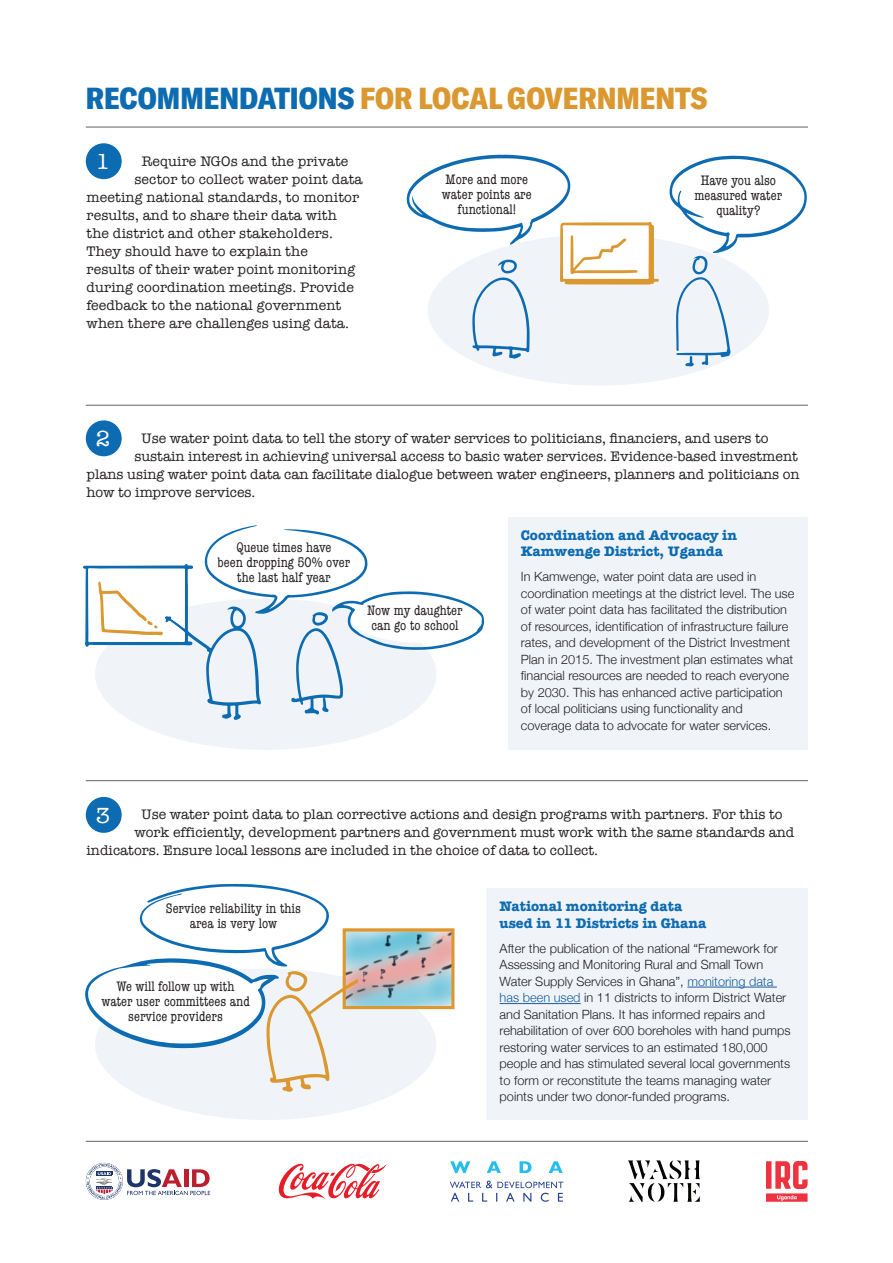
<style>
.page{position:relative;width:893px;height:1263px;background:#fff}
.page>*{position:absolute;margin:0;border:0;box-sizing:border-box;transform-origin:0 0}
.t1{font:900 condensed 30px "GT America";color:#db9830}
.t2{font:22.5px "American Typewriter";color:#fff}
.t3{font:14.25px "American Typewriter";color:#231f20}
.t4{font:condensed 14.25px/15px "American Typewriter";color:#231f20;text-align:center}
.t5{font:700 14.25px/16.5px "American Typewriter";color:#0d6bb1}
.t6{font:300 12.75px/16.5px "Helvetica Neue";color:#231f20}
.s1{color:#0d6bb1}
.s2{color:#175d9e}
</style>
<div class="page">
<div style="left:95px;top:968px;width:341px;height:152px;background:#f0f4f9;border-radius:50%"></div>
<div style="left:95px;top:598px;width:341px;height:152px;background:#f0f4f9;border-radius:50%"></div>
<div style="left:86px;top:143px;width:36px;height:36px;background:#0d6bb1;border-radius:50%"></div>
<div style="left:86px;top:420px;width:36px;height:36px;background:#0d6bb1;border-radius:50%"></div>
<div style="left:86px;top:797px;width:36px;height:36px;background:#0d6bb1;border-radius:50%"></div>
<div style="left:508px;top:517px;width:299px;height:233px;background:#f0f4f9"></div>
<div style="left:487px;top:889px;width:321px;height:231px;background:#f0f4f9"></div>
<hr style="left:687px;top:987px;width:90px;height:1px;background:#175d9e">
<hr style="left:500px;top:1003px;width:81px;height:1px;background:#175d9e">
<hr style="left:86px;top:405px;width:722px;height:1px;background:#636366">
<hr style="left:86px;top:780px;width:722px;height:1px;background:#636366">
<div style="left:766px;top:1193px;width:42px;height:9px;background:#ee333f"></div>
<svg style="left:777px;top:1195px;width:20px;height:5px"></svg>
<svg style="left:775px;top:1161px;width:33px;height:28px"></svg>
<div style="left:766px;top:1161px;width:5px;height:28px;background:#ee333f"></div>
<svg style="left:278px;top:1163px;width:109px;height:36px"></svg>
<svg style="left:86px;top:1163px;width:124px;height:37px"></svg>
<svg style="left:450px;top:1161px;width:20px;height:12px"></svg>
<svg style="left:519px;top:1161px;width:12px;height:12px"></svg>
<svg style="left:549px;top:1161px;width:14px;height:12px"></svg>
<svg style="left:487px;top:1161px;width:14px;height:12px"></svg>
<svg style="left:450px;top:1180px;width:113px;height:22px"></svg>
<svg style="left:628px;top:1160px;width:72px;height:42px"></svg>
<hr style="left:86px;top:1141px;width:722px;height:1px;background:#636366">
<hr style="left:86px;top:127px;width:722px;height:1px;background:#636366">
<div style="left:428px;top:234px;width:341px;height:152px;background:#f0f4f9;border-radius:50%"></div>
<svg style="left:406px;top:155px;width:253px;height:204px"></svg>
<svg style="left:669px;top:156px;width:138px;height:210px"></svg>
<svg style="left:83px;top:525px;width:401px;height:195px"></svg>
<img style="left:358px;top:932px;width:92px;height:73px">
<svg style="left:85px;top:883px;width:273px;height:209px"></svg>
<div style="left:343px;top:928px;width:111px;height:81px;border:3px solid #db9830"></div>
<h1 class="t1" style="left:86px;top:80px;width:623px"><span class="s1">RECOMMENDATIONS</span> FOR LOCAL GOVERNMENTS</h1>
<h2 class="t2" style="left:96px;top:144px;width:16px">1</h2>
<p class="t3" style="left:142px;top:150px;width:208px">Require NGOs and the private</p>
<p class="t3" style="left:134px;top:168px;width:230px">sector to collect water point data</p>
<p class="t3" style="left:87px;top:186px;width:274px">meeting national standards, to monitor</p>
<p class="t3" style="left:87px;top:204px;width:252px">results, and to share their data with</p>
<p class="t3" style="left:87px;top:222px;width:248px">the district and other stakeholders.</p>
<p class="t3" style="left:87px;top:240px;width:223px">They should have to explain the</p>
<p class="t3" style="left:87px;top:258px;width:270px">results of their water point monitoring</p>
<p class="t3" style="left:87px;top:276px;width:269px">during coordination meetings. Provide</p>
<p class="t3" style="left:87px;top:294px;width:256px">feedback to the national government</p>
<p class="t3" style="left:87px;top:312px;width:264px">when there are challenges using data.</p>
<p class="t4" style="left:442px;top:171px;width:91px">More and more water points are functional!</p>
<p class="t4" style="left:694px;top:172px;width:89px">Have you also measured water quality?</p>
<h2 class="t2" style="left:96px;top:421px;width:16px">2</h2>
<p class="t3" style="left:142px;top:427px;width:628px">Use water point data to tell the story of water services to politicians, financiers, and users to</p>
<p class="t3" style="left:134px;top:445px;width:665px">sustain interest in achieving universal access to basic water services. Evidence-based investment</p>
<p class="t3" style="left:87px;top:463px;width:714px">plans using water point data can facilitate dialogue between water engineers, planners and politicians on</p>
<p class="t3" style="left:87px;top:481px;width:170px">how to improve services.</p>
<p class="t4" style="left:218px;top:539px;width:134px">Queue times have<br>been dropping 50% over the last half year</p>
<p class="t4" style="left:367px;top:603px;width:97px">Now my daughter can go to school</p>
<p class="t5" style="left:521px;top:526px;width:218px">Coordination and Advocacy in<br>Kamwenge District, Uganda</p>
<p class="t6" style="left:521px;top:567px;width:275px">In Kamwenge, water point data are used in coordination meetings at the district level. The use of water point data has facilitated the distribution of resources, identification of infrastructure failure rates, and development of the District Investment Plan in 2015. The investment plan estimates what financial resources are needed to reach everyone by 2030. This has enhanced active participation of local politicians using functionality and coverage data to advocate for water services.</p>
<h2 class="t2" style="left:96px;top:798px;width:16px">3</h2>
<p class="t3" style="left:142px;top:804px;width:642px">Use water point data to plan corrective actions and design programs with partners. For this to</p>
<p class="t3" style="left:134px;top:822px;width:661px">work efficiently, development partners and government must work with the same standards and</p>
<p class="t3" style="left:87px;top:840px;width:513px">indicators. Ensure local lessons are included in the choice of data to collect.</p>
<p class="t4" style="left:166px;top:900px;width:137px">Service reliability in this area is very low</p>
<p class="t4" style="left:101px;top:979px;width:150px">We will follow up with water user committees and service providers</p>
<p class="t5" style="left:500px;top:897px;width:208px">National monitoring data used in 11 Districts in Ghana</p>
<p class="t6" style="left:500px;top:939px;width:292px">After the publication of the national “Framework for Assessing and Monitoring Rural and Small Town Water Supply Services in Ghana”, <span class="s2">monitoring data has been used</span> in 11 districts to inform District Water and Sanitation Plans. It has informed repairs and rehabilitation of over 600 boreholes with hand pumps restoring water services to an estimated 180,000 people and has stimulated several local governments to form or reconstitute the teams managing water points under two donor-funded programs.</p>
</div>
